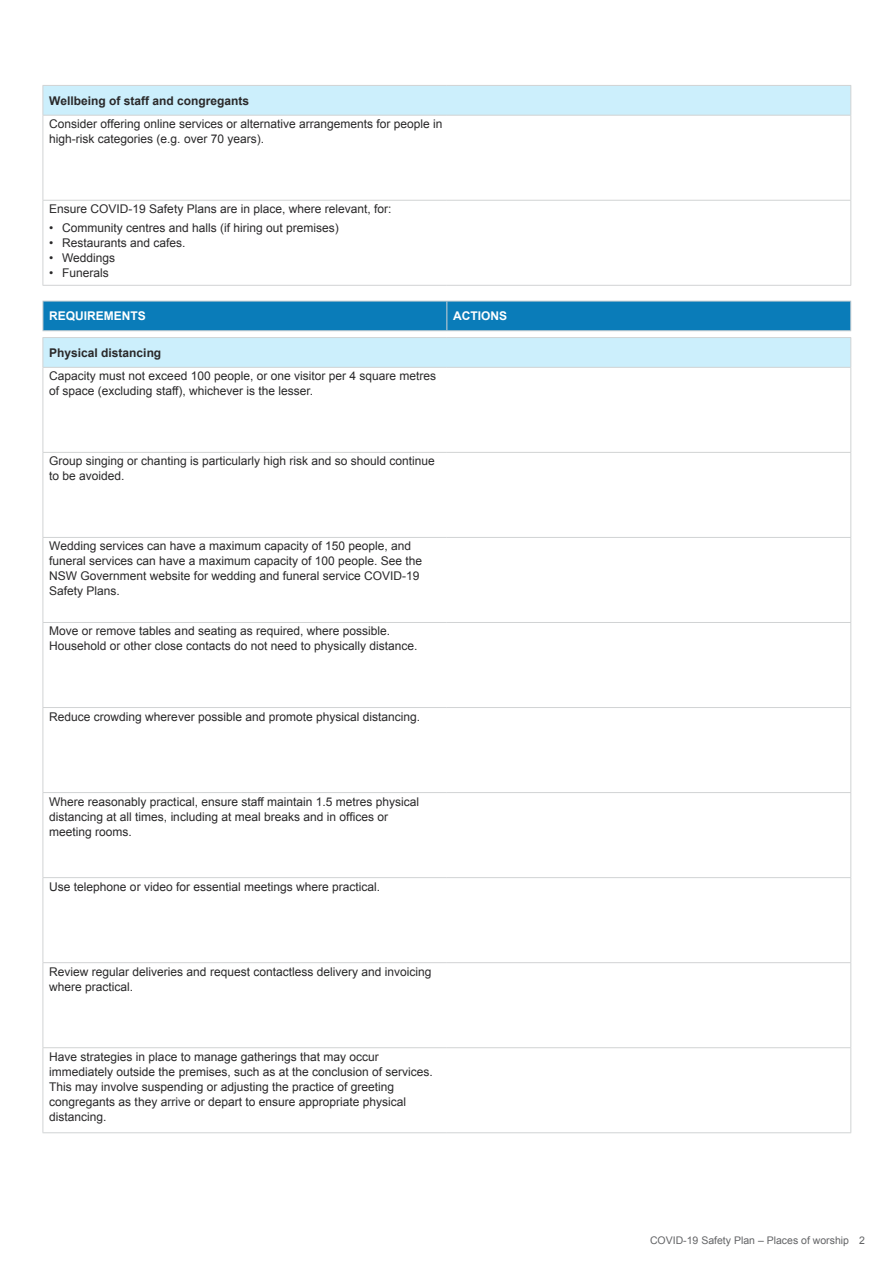
<style>
.page{position:relative;width:893px;height:1263px;background:#fff}
.page>*{position:absolute;margin:0;border:0;box-sizing:border-box;transform-origin:0 0}
.Text{font:12px/15px "Arial";color:#292829}
.H4-bold_tables{font:700 12px "Arial";color:#292829}
.Head_5_tables_white{font:700 12px "Arial";color:#fff}
.t1{font:10.5px "Arial";color:#636466}
</style>
<div class="page">
<hr style="left:43px;top:115px;width:404px;height:1px;background:#d1d3d4">
<hr style="left:447px;top:115px;width:404px;height:1px;background:#d1d3d4">
<hr style="left:43px;top:116px;width:1px;height:84px;background:#d1d3d4">
<hr style="left:850px;top:116px;width:1px;height:84px;background:#d1d3d4">
<hr style="left:43px;top:200px;width:404px;height:1px;background:#d1d3d4">
<hr style="left:43px;top:201px;width:1px;height:84px;background:#d1d3d4">
<hr style="left:447px;top:200px;width:404px;height:1px;background:#d1d3d4">
<hr style="left:850px;top:201px;width:1px;height:84px;background:#d1d3d4">
<hr style="left:43px;top:285px;width:404px;height:1px;background:#d1d3d4">
<hr style="left:447px;top:285px;width:404px;height:1px;background:#d1d3d4">
<div style="left:43px;top:85px;width:808px;height:30px;background:#cceffc"></div>
<svg style="left:43px;top:301px;width:808px;height:30px;background:#1380ba"></svg>
<hr style="left:43px;top:368px;width:1px;height:84px;background:#d1d3d4">
<hr style="left:850px;top:368px;width:1px;height:84px;background:#d1d3d4">
<hr style="left:43px;top:452px;width:404px;height:1px;background:#d1d3d4">
<hr style="left:43px;top:453px;width:1px;height:84px;background:#d1d3d4">
<hr style="left:447px;top:452px;width:404px;height:1px;background:#d1d3d4">
<hr style="left:850px;top:453px;width:1px;height:84px;background:#d1d3d4">
<hr style="left:43px;top:537px;width:404px;height:1px;background:#d1d3d4">
<hr style="left:43px;top:538px;width:1px;height:84px;background:#d1d3d4">
<hr style="left:447px;top:537px;width:404px;height:1px;background:#d1d3d4">
<hr style="left:850px;top:538px;width:1px;height:84px;background:#d1d3d4">
<hr style="left:43px;top:622px;width:404px;height:1px;background:#d1d3d4">
<hr style="left:43px;top:623px;width:1px;height:84px;background:#d1d3d4">
<hr style="left:447px;top:622px;width:404px;height:1px;background:#d1d3d4">
<hr style="left:850px;top:623px;width:1px;height:84px;background:#d1d3d4">
<hr style="left:43px;top:707px;width:404px;height:1px;background:#d1d3d4">
<hr style="left:43px;top:708px;width:1px;height:84px;background:#d1d3d4">
<hr style="left:447px;top:707px;width:404px;height:1px;background:#d1d3d4">
<hr style="left:850px;top:708px;width:1px;height:84px;background:#d1d3d4">
<hr style="left:43px;top:792px;width:404px;height:1px;background:#d1d3d4">
<hr style="left:43px;top:793px;width:1px;height:84px;background:#d1d3d4">
<hr style="left:447px;top:792px;width:404px;height:1px;background:#d1d3d4">
<hr style="left:850px;top:793px;width:1px;height:84px;background:#d1d3d4">
<hr style="left:43px;top:877px;width:404px;height:1px;background:#d1d3d4">
<hr style="left:43px;top:878px;width:1px;height:84px;background:#d1d3d4">
<hr style="left:447px;top:877px;width:404px;height:1px;background:#d1d3d4">
<hr style="left:850px;top:878px;width:1px;height:84px;background:#d1d3d4">
<hr style="left:43px;top:962px;width:404px;height:1px;background:#d1d3d4">
<hr style="left:43px;top:963px;width:1px;height:84px;background:#d1d3d4">
<hr style="left:447px;top:962px;width:404px;height:1px;background:#d1d3d4">
<hr style="left:850px;top:963px;width:1px;height:84px;background:#d1d3d4">
<hr style="left:43px;top:1047px;width:404px;height:1px;background:#d1d3d4">
<hr style="left:43px;top:1048px;width:1px;height:84px;background:#d1d3d4">
<hr style="left:447px;top:1047px;width:404px;height:1px;background:#d1d3d4">
<hr style="left:850px;top:1048px;width:1px;height:84px;background:#d1d3d4">
<hr style="left:43px;top:1132px;width:404px;height:1px;background:#d1d3d4">
<hr style="left:447px;top:1132px;width:404px;height:1px;background:#d1d3d4">
<hr style="left:43px;top:337px;width:404px;height:1px;background:#d1d3d4">
<hr style="left:447px;top:337px;width:404px;height:1px;background:#d1d3d4">
<hr style="left:43px;top:367px;width:404px;height:1px;background:#d1d3d4">
<hr style="left:447px;top:367px;width:404px;height:1px;background:#d1d3d4">
<div style="left:43px;top:338px;width:808px;height:29px;background:#cceffc"></div>
<h4 class="H4-bold_tables" style="left:49px;top:92px;width:201px">Wellbeing of staff and congregants</h4>
<p class="Text" style="left:49px;top:117px;width:395px">Consider offering online services or alternative arrangements for people in high-risk categories (e.g. over 70 years).</p>
<p class="Text" style="left:49px;top:202px;width:344px">Ensure COVID-19 Safety Plans are in place, where relevant, for:</p>
<p class="Text" style="left:49px;top:221px;width:291px">• Community centres and halls (if hiring out premises)</p>
<p class="Text" style="left:49px;top:236px;width:138px">• Restaurants and cafes.</p>
<p class="Text" style="left:49px;top:251px;width:67px">• Weddings</p>
<p class="Text" style="left:49px;top:266px;width:61px">• Funerals</p>
<h5 class="Head_5_tables_white" style="left:49px;top:308px;width:98px">REQUIREMENTS</h5>
<h5 class="Head_5_tables_white" style="left:453px;top:308px;width:55px">ACTIONS</h5>
<h4 class="H4-bold_tables" style="left:49px;top:345px;width:114px">Physical distancing</h4>
<p class="Text" style="left:49px;top:369px;width:388px">Capacity must not exceed 100 people, or one visitor per 4 square metres of space (excluding staff), whichever is the lesser.</p>
<p class="Text" style="left:49px;top:454px;width:387px">Group singing or chanting is particularly high risk and so should continue to be avoided.</p>
<p class="Text" style="left:49px;top:539px;width:374px">Wedding services can have a maximum capacity of 150 people, and funeral services can have a maximum capacity of 100 people. See the NSW Government website for wedding and funeral service COVID-19<br>Safety Plans.</p>
<p class="Text" style="left:49px;top:624px;width:370px">Move or remove tables and seating as required, where possible.<br>Household or other close contacts do not need to physically distance.</p>
<p class="Text" style="left:49px;top:709px;width:372px">Reduce crowding wherever possible and promote physical distancing.</p>
<p class="Text" style="left:49px;top:794px;width:371px">Where reasonably practical, ensure staff maintain 1.5 metres physical distancing at all times, including at meal breaks and in offices or meeting rooms.</p>
<p class="Text" style="left:49px;top:879px;width:332px">Use telephone or video for essential meetings where practical.</p>
<p class="Text" style="left:49px;top:964px;width:384px">Review regular deliveries and request contactless delivery and invoicing where practical.</p>
<p class="Text" style="left:49px;top:1049px;width:385px">Have strategies in place to manage gatherings that may occur immediately outside the premises, such as at the conclusion of services.<br>This may involve suspending or adjusting the practice of greeting congregants as they arrive or depart to ensure appropriate physical distancing.</p>
<p class="t1" style="left:650px;top:1234px;width:217px">COVID-19 Safety Plan – Places of worship 2</p>
</div>
